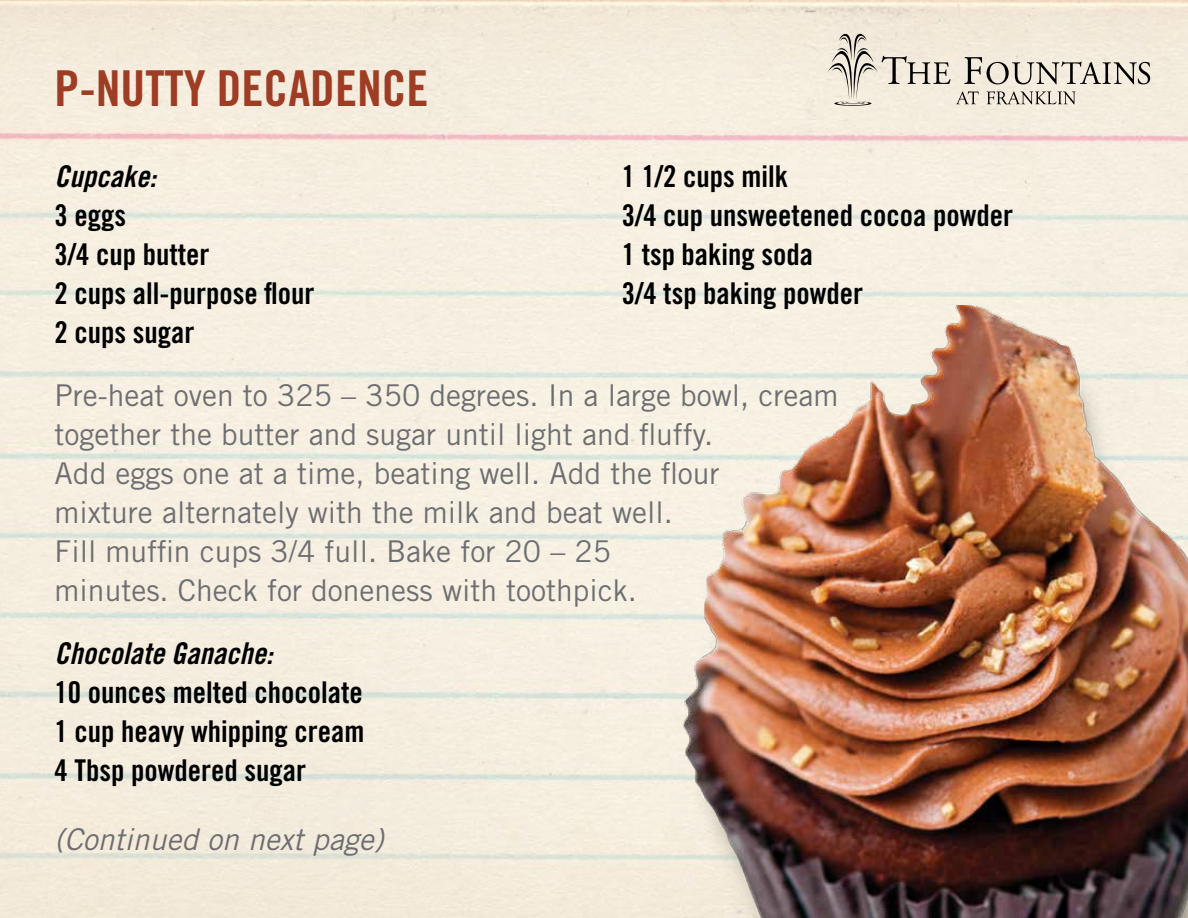
<style>
.page{position:relative;width:1188px;height:918px;background:#fff}
.page>*{position:absolute;margin:0;border:0;box-sizing:border-box;transform-origin:0 0}
.t1{font:49.5px "Trade Gothic Bold Cond Twenty";color:#9e3c24}
.t2{font:30px/39px "Trade Gothic";color:#6d6e71}
.t3{font:30px/39px "Trade Gothic Bold Cond Twenty";color:#000}
.t4{font:30px "Trade Gothic Bold Cond Twenty Obl";color:#000}
.t5{font:italic 30px "Trade Gothic";color:#6d6e71}
</style>
<div class="page">
<img style="left:0;top:0;width:1188px;height:918px">
<svg style="left:828px;top:34px;width:322px;height:72px;background:#dbd3c6"></svg>
<img style="left:581px;top:306px;width:607px;height:612px">
<h1 class="t1" style="left:55px;top:58px;width:375px">P-NUTTY DECADENCE</h1>
<p class="t4" style="left:55px;top:158px;width:103px">Cupcake:</p>
<p class="t3" style="left:55px;top:196px;width:261px">3 eggs<br>3/4 cup butter<br>2 cups all-purpose flour<br>2 cups sugar</p>
<p class="t3" style="left:622px;top:157px;width:393px">1 1/2 cups milk<br>3/4 cup unsweetened cocoa powder<br>1 tsp baking soda<br>3/4 tsp baking powder</p>
<p class="t2" style="left:55px;top:375px;width:785px">Pre-heat oven to 325 – 350 degrees. In a large bowl, cream together the butter and sugar until light and fluffy.<br>Add eggs one at a time, beating well. Add the flour<br>mixture alternately with the milk and beat well.<br>Fill muffin cups 3/4 full. Bake for 20 – 25<br>minutes. Check for doneness with toothpick.</p>
<p class="t4" style="left:55px;top:636px;width:220px">Chocolate Ganache:</p>
<p class="t3" style="left:55px;top:673px;width:311px;text-align:justify">10 ounces melted chocolate 1 cup heavy whipping cream 4 Tbsp powdered sugar</p>
<p class="t5" style="left:55px;top:821px;width:331px">(Continued on next page)</p>
</div>
